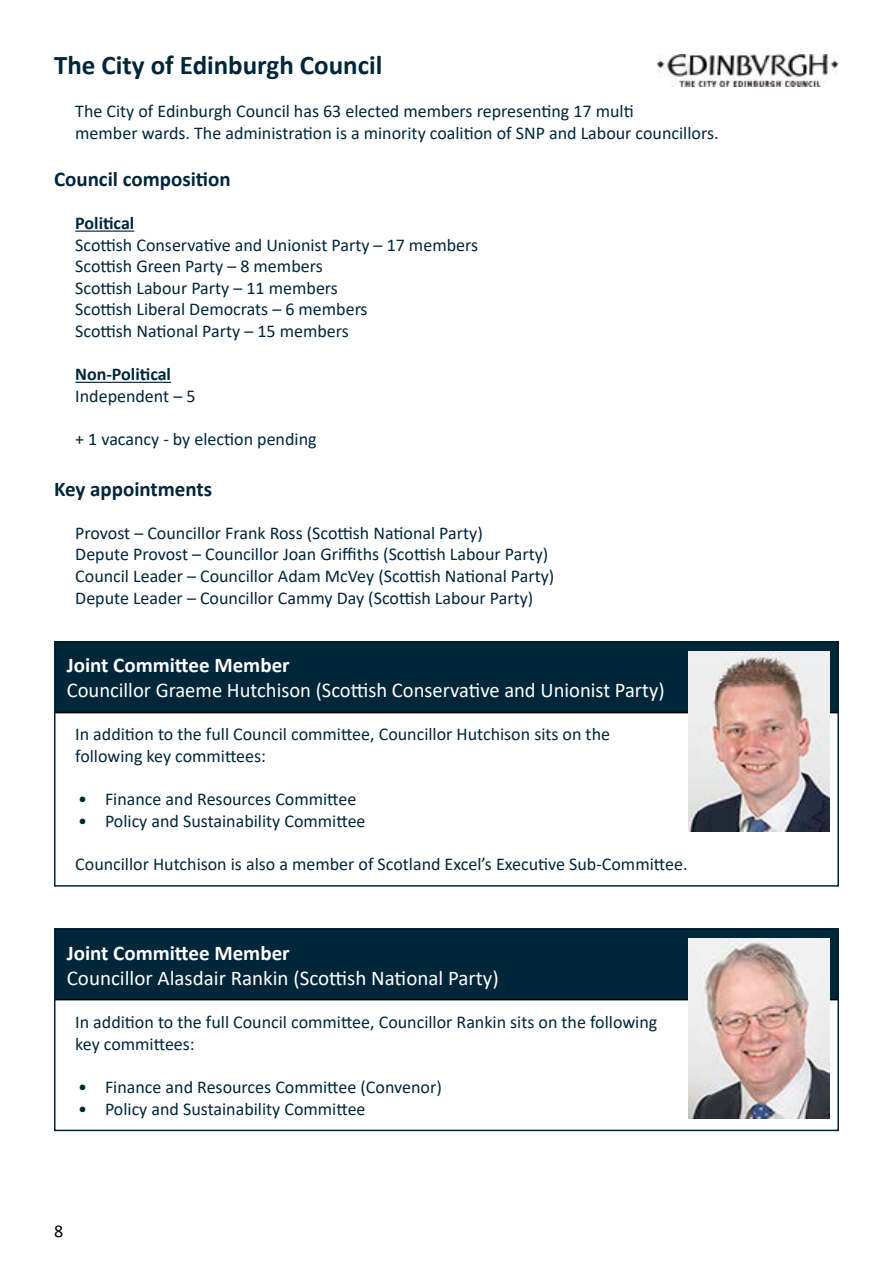
<style>
.page{position:relative;width:893px;height:1263px;background:#fff}
.page>*{position:absolute;margin:0;border:0;box-sizing:border-box;transform-origin:0 0}
.t1{font:700 27px "Calibri";color:#00263a}
.t2{font:21px "Calibri";color:#fff}
.t3{font:700 21px "Calibri";color:#fff}
.t4{font:700 21px "Calibri";color:#00263a}
.t5{font:18px/21.6px "Calibri";color:#00263a}
.t6{font:700 18px "Calibri";color:#00263a}
.t7{font:18px "Calibri";color:#000}
</style>
<div class="page">
<div style="left:55px;top:929px;width:783px;height:71px;background:#00263a"></div>
<div style="left:54px;top:928px;width:785px;height:72px;border:2px solid #000"></div>
<div style="left:54px;top:928px;width:785px;height:203px;border:2px solid #00263a"></div>
<img style="left:688px;top:939px;width:141px;height:180px">
<div style="left:55px;top:642px;width:783px;height:71px;background:#00263a"></div>
<div style="left:54px;top:641px;width:785px;height:72px;border:2px solid #000"></div>
<div style="left:54px;top:641px;width:785px;height:246px;border:2px solid #00263a"></div>
<img style="left:688px;top:652px;width:141px;height:180px">
<hr style="left:75px;top:231px;width:59px;height:1px;background:#00263a">
<hr style="left:75px;top:382px;width:96px;height:1px;background:#00263a">
<img style="left:657px;top:54px;width:180px;height:32px">
<h1 class="t1" style="left:54px;top:46px;width:330px">The City of Edinburgh Council</h1>
<p class="t5" style="left:75px;top:100px;width:645px">The City of Edinburgh Council has 63 elected members representing 17 multi<br>member wards. The administration is a minority coalition of SNP and Labour councillors.</p>
<p class="t4" style="left:54px;top:164px;width:178px">Council composition</p>
<p class="t6" style="left:75px;top:210px;width:61px">Political</p>
<p class="t5" style="left:75px;top:233px;width:404px">Scottish Conservative and Unionist Party – 17 members Scottish Green Party – 8 members<br>Scottish Labour Party – 11 members<br>Scottish Liberal Democrats – 6 members<br>Scottish National Party – 15 members</p>
<p class="t6" style="left:75px;top:362px;width:97px">Non-Political</p>
<p class="t5" style="left:75px;top:385px;width:122px">Independent – 5</p>
<p class="t5" style="left:75px;top:428px;width:243px">+ 1 vacancy - by election pending</p>
<p class="t4" style="left:54px;top:474px;width:160px">Key appointments</p>
<p class="t5" style="left:75px;top:521px;width:481px">Provost – Councillor Frank Ross (Scottish National Party)<br>Depute Provost – Councillor Joan Griffiths (Scottish Labour Party)<br>Council Leader – Councillor Adam McVey (Scottish National Party)<br>Depute Leader – Councillor Cammy Day (Scottish Labour Party)</p>
<p class="t3" style="left:67px;top:650px;width:224px">Joint Committee Member</p>
<p class="t2" style="left:67px;top:676px;width:599px">Councillor Graeme Hutchison (Scottish Conservative and Unionist Party)</p>
<p class="t5" style="left:75px;top:723px;width:536px">In addition to the full Council committee, Councillor Hutchison sits on the following key committees:</p>
<p class="t5" style="left:78px;top:788px;width:280px">• Finance and Resources Committee</p>
<p class="t5" style="left:78px;top:809px;width:289px">• Policy and Sustainability Committee</p>
<p class="t5" style="left:75px;top:853px;width:614px">Councillor Hutchison is also a member of Scotland Excel’s Executive Sub-Committee.</p>
<p class="t3" style="left:67px;top:938px;width:224px">Joint Committee Member</p>
<p class="t2" style="left:67px;top:964px;width:433px">Councillor Alasdair Rankin (Scottish National Party)</p>
<p class="t5" style="left:75px;top:1011px;width:584px">In addition to the full Council committee, Councillor Rankin sits on the following key committees:</p>
<p class="t5" style="left:78px;top:1076px;width:365px">• Finance and Resources Committee (Convenor)</p>
<p class="t5" style="left:78px;top:1097px;width:289px">• Policy and Sustainability Committee</p>
<p class="t7" style="left:54px;top:1218px;width:11px">8</p>
</div>
